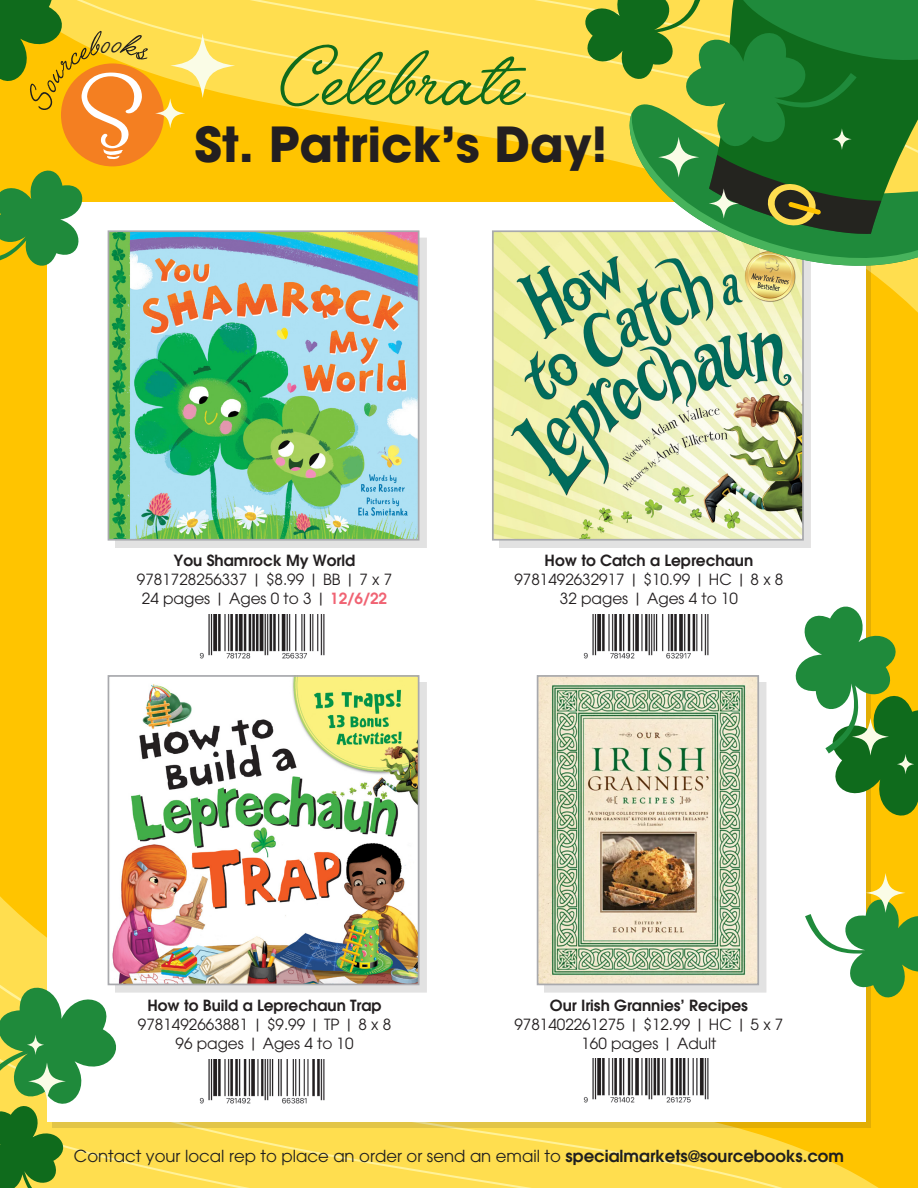
<style>
.page{position:relative;width:918px;height:1188px;background:#ffc400}
.page>*{position:absolute;margin:0;border:0;box-sizing:border-box;transform-origin:0 0}
.t1{font:105px "Angelface";color:#0f6b1c}
.t2{font:700 48px "Avant Garde";color:#231f20}
.t3{font:16.5px "Avant Garde";color:#1f1f1f}
.t4{font:15.3px "Avant Garde";color:#231f20}
.t5{font:600 15.3px "Avant Garde";color:#231f20}
.s1{font-weight:600;color:#f06373}
.s2{font-weight:600}
</style>
<div class="page">
<svg style="left:133px;top:1128px;width:631px;height:8px;fill:#ffde4f"></svg>
<svg style="left:133px;top:1136px;width:746px;height:52px;fill:#ffde4f"></svg>
<svg style="left:151px;top:80px;width:421px;height:72px;fill:#ffde4f"></svg>
<div style="left:151px;top:0;width:421px;height:80px;background:#ffde4f"></div>
<div style="left:47px;top:203px;width:819px;height:919px;background:#fff"></div>
<div style="left:61px;top:63px;width:103px;height:103px;background:#f47f21;border-radius:50%"></div>
<div style="left:115px;top:237px;width:312px;height:311px;background:#231f20;opacity:.13"></div>
<img style="left:111px;top:233px;width:305px;height:305px">
<div style="left:108px;top:230px;width:311px;height:311px;border:2px solid #a8a9ad"></div>
<img style="left:199px;top:615px;width:126px;height:44px">
<div style="left:499px;top:237px;width:312px;height:311px;background:#e2e2e2"></div>
<img style="left:495px;top:233px;width:306px;height:305px">
<div style="left:492px;top:230px;width:312px;height:311px;border:2px solid #a8a9ad"></div>
<div style="left:115px;top:682px;width:312px;height:310px;background:#231f20;opacity:.13"></div>
<img style="left:112px;top:678px;width:304px;height:304px">
<div style="left:108px;top:675px;width:311px;height:310px;border:2px solid #a8a9ad"></div>
<div style="left:544px;top:682px;width:222px;height:310px;background:#231f20;opacity:.13"></div>
<img style="left:540px;top:678px;width:216px;height:304px">
<div style="left:537px;top:675px;width:222px;height:310px;border:2px solid #a8a9ad"></div>
<svg style="left:614px;top:236px;width:304px;height:57px"></svg>
<svg style="left:620px;top:236px;width:298px;height:53px"></svg>
<svg style="left:572px;top:0;width:346px;height:236px"></svg>
<svg style="left:0;top:976px;width:133px;height:212px"></svg>
<svg style="left:795px;top:592px;width:123px;height:239px"></svg>
<svg style="left:805px;top:888px;width:113px;height:123px"></svg>
<svg style="left:866px;top:873px;width:40px;height:40px"></svg>
<svg style="left:170px;top:33px;width:65px;height:65px;fill:#ffde4f"></svg>
<svg style="left:155px;top:98px;width:30px;height:30px"></svg>
<svg style="left:27px;top:1035px;width:17px;height:20px"></svg>
<svg style="left:28px;top:1063px;width:38px;height:37px"></svg>
<svg style="left:709px;top:188px;width:30px;height:31px"></svg>
<svg style="left:658px;top:137px;width:41px;height:41px"></svg>
<svg style="left:852px;top:718px;width:37px;height:38px"></svg>
<svg style="left:897px;top:754px;width:17px;height:20px"></svg>
<svg style="left:832px;top:128px;width:20px;height:22px"></svg>
<img style="left:583px;top:615px;width:126px;height:44px">
<img style="left:199px;top:1060px;width:126px;height:44px">
<img style="left:583px;top:1059px;width:126px;height:44px">
<svg style="left:0;top:0;width:151px;height:277px"></svg>
<p class="t1" style="left:279px;top:20px;width:246px">Celebrate</p>
<p class="t2" style="left:195px;top:113px;width:415px">St. Patrick’s Day!</p>
<p class="t5" style="left:174px;top:551px;width:183px">You Shamrock My World</p>
<p class="t4" style="left:137px;top:570px;width:257px">9781728256337 | $8.99 | BB | 7 x 7</p>
<p class="t4" style="left:142px;top:589px;width:247px">24 pages | Ages 0 to 3 | <span class="s1">12/6/22</span></p>
<p class="t5" style="left:545px;top:551px;width:210px">How to Catch a Leprechaun</p>
<p class="t4" style="left:514px;top:570px;width:271px">9781492632917 | $10.99 | HC | 8 x 8</p>
<p class="t4" style="left:560px;top:589px;width:180px">32 pages | Ages 4 to 10</p>
<p class="t5" style="left:147px;top:995px;width:236px">How to Build a Leprechaun Trap</p>
<p class="t4" style="left:138px;top:1015px;width:255px">9781492663881 | $9.99 | TP | 8 x 8</p>
<p class="t4" style="left:176px;top:1034px;width:180px">96 pages | Ages 4 to 10</p>
<p class="t5" style="left:550px;top:995px;width:200px">Our Irish Grannies’ Recipes</p>
<p class="t4" style="left:514px;top:1015px;width:271px">9781402261275 | $12.99 | HC | 5 x 7</p>
<p class="t4" style="left:581px;top:1034px;width:136px">160 pages | Adult</p>
<p class="t3" style="left:74px;top:1147px;width:772px">Contact your local rep to place an order or send an email to <span class="s2">specialmarkets@sourcebooks.com</span></p>
</div>
